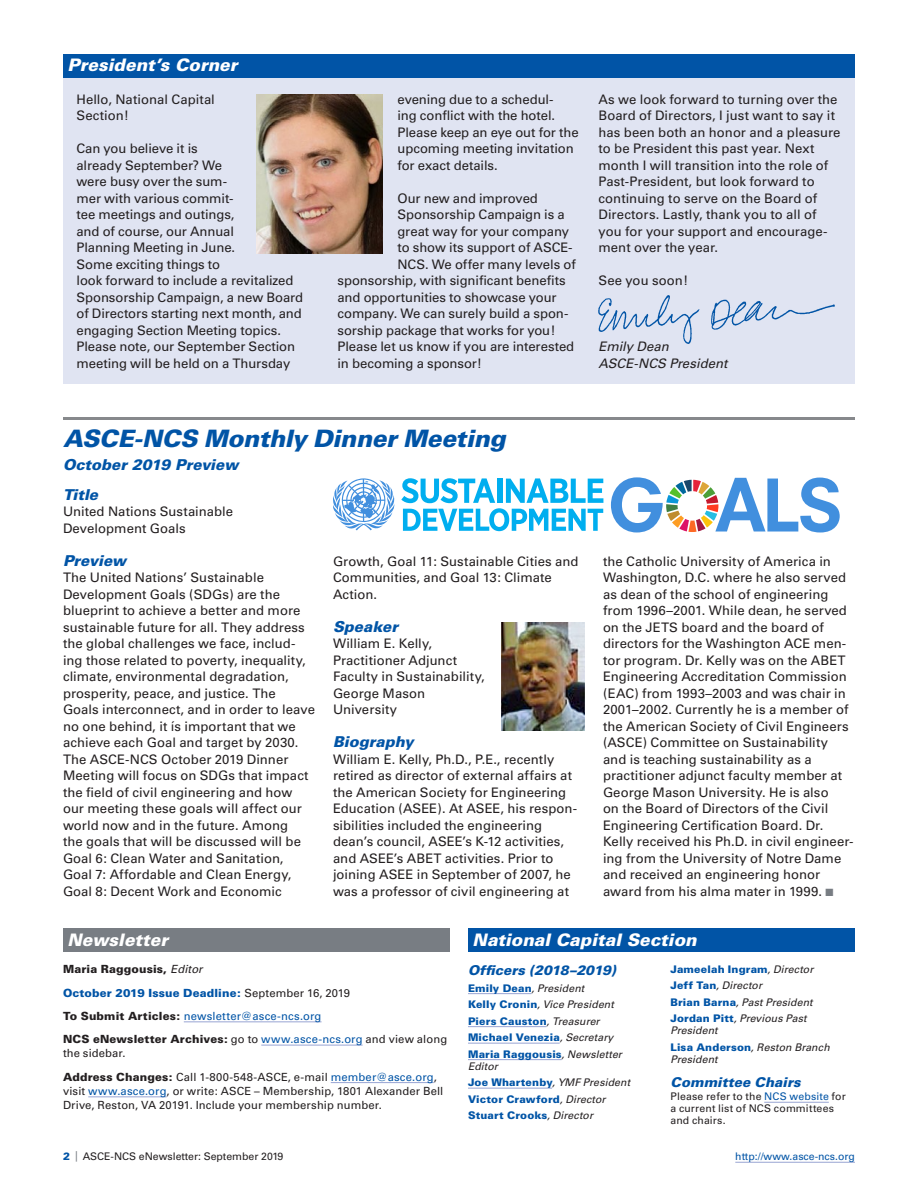
<style>
.page{position:relative;width:918px;height:1188px;background:#fff}
.page>*{position:absolute;margin:0;border:0;box-sizing:border-box;transform-origin:0 0}
.Head_1{font:italic 900 24px "Univers";letter-spacing:-.01em;color:#0154a6}
.Department_Head{font:italic 900 17.25px "Univers";color:#fff}
.Head_2{font:italic 900 15px "Univers";color:#0154a6}
.Head_2_Subhead{font:italic 900 15px "Univers";letter-spacing:-.005em;color:#0154a6}
.Officers_Subhead{font:italic 900 13.5px "Univers";color:#0154a6}
.Text{font:13.2px/16.5px "Univers";color:#231f20}
.Text-2{font:italic 13.2px/16.5px "Univers";color:#231f20}
.Masthead_Text{font:11.25px/14.2px "Univers";letter-spacing:.01em;color:#231f20}
.Masthead_Text-2{font:900 11.25px "Univers";letter-spacing:.01em;color:#0154a6}
.Masthead_Text-3{font:11.25px "Univers";letter-spacing:.015em;color:#0154a6}
.Masthead_Text-4{font:900 11.25px "Univers";letter-spacing:.015em;color:#231f20}
.Officers_Name{font:italic 10.5px/12px "Univers";letter-spacing:.005em;color:#231f20}
.Officers_Name-2{font:900 10.5px "Univers";letter-spacing:.015em;color:#0154a6}
.Officers{font:10.5px/12px "Univers";letter-spacing:.01em;color:#231f20}
.t1{font:10.5px "Univers";color:#0154a6}
.s1{color:#787d83}
.s2{font-weight:400;font-style:italic}
.s3{font-weight:400;color:#231f20}
.s4{font-weight:900;color:#231f20}
.s5{font-weight:900}
.s6{color:#0154a6}
.s7{font-weight:900;font-style:normal;color:#0154a6}
.s8{font-weight:400;font-style:italic;color:#231f20}
.s9{font-weight:900;color:#0154a6}
</style>
<div class="page">
<hr style="left:735px;top:1162px;width:120px;height:1px;background:#98a4d3">
<div style="left:63px;top:54px;width:792px;height:330px;background:#e0e4f2"></div>
<img style="left:598px;top:296px;width:237px;height:48px">
<div style="left:63px;top:54px;width:792px;height:24px;background:#0154a6"></div>
<img style="left:256px;top:94px;width:126px;height:160px">
<hr style="left:184px;top:1022px;width:138px;height:1px;background:#98a4d3">
<hr style="left:261px;top:1045px;width:102px;height:1px;background:#98a4d3">
<hr style="left:331px;top:1082px;width:103px;height:1px;background:#98a4d3">
<hr style="left:88px;top:1097px;width:79px;height:1px;background:#98a4d3">
<div style="left:63px;top:928px;width:387px;height:24px;background:#787d83"></div>
<hr style="left:468px;top:993px;width:63px;height:1px;background:#98a4d3">
<hr style="left:468px;top:1026px;width:78px;height:1px;background:#98a4d3">
<hr style="left:468px;top:1043px;width:92px;height:1px;background:#98a4d3">
<hr style="left:468px;top:1059px;width:94px;height:1px;background:#98a4d3">
<hr style="left:468px;top:1088px;width:84px;height:1px;background:#98a4d3">
<hr style="left:764px;top:1102px;width:65px;height:1px;background:#98a4d3">
<div style="left:468px;top:928px;width:387px;height:24px;background:#0154a6"></div>
<hr style="left:63px;top:417px;width:792px;height:3px;background:#87898c">
<img style="left:501px;top:622px;width:84px;height:108px">
<svg style="left:401px;top:478px;width:202px;height:53px"></svg>
<svg style="left:333px;top:478px;width:62px;height:52px"></svg>
<svg style="left:611px;top:477px;width:229px;height:55px"></svg>
<p class="Department_Head" style="left:68px;top:54px;width:172px">President’s Corner</p>
<p class="Text" style="left:76px;top:91px;width:140px">Hello, National Capital<br>Section!</p>
<p class="Text" style="left:76px;top:140px;width:228px">Can you believe it is<br>already September? We<br>were busy over the sum-<br>mer with various commit-<br>tee meetings and outings,<br>and of course, our Annual<br>Planning Meeting in June.<br>Some exciting things to<br>look forward to include a revitalized<br>Sponsorship Campaign, a new Board of Directors starting next month, and engaging Section Meeting topics.<br>Please note, our September Section meeting will be held on a Thursday</p>
<p class="Text" style="left:398px;top:91px;width:183px">evening due to a schedul-<br>ing conflict with the hotel.<br>Please keep an eye out for the upcoming meeting invitation for exact details.</p>
<p class="Text" style="left:398px;top:190px;width:142px">Our new and improved</p>
<p class="Text" style="left:398px;top:206px;width:169px">Sponsorship Campaign is a</p>
<p class="Text" style="left:398px;top:223px;width:173px">great way for your company</p>
<p class="Text" style="left:398px;top:239px;width:177px">to show its support of ASCE-</p>
<p class="Text" style="left:398px;top:256px;width:180px">NCS. We offer many levels of</p>
<p class="Text" style="left:338px;top:272px;width:230px">sponsorship, with significant benefits</p>
<p class="Text" style="left:338px;top:289px;width:221px">and opportunities to showcase your</p>
<p class="Text" style="left:338px;top:305px;width:232px">company. We can surely build a spon-</p>
<p class="Text" style="left:338px;top:322px;width:219px">sorship package that works for you!</p>
<p class="Text" style="left:338px;top:338px;width:238px">Please let us know if you are interested</p>
<p class="Text" style="left:338px;top:355px;width:146px">in becoming a sponsor!</p>
<p class="Text" style="left:598px;top:91px;width:244px">As we look forward to turning over the Board of Directors, I just want to say it has been both an honor and a pleasure to be President this past year. Next month I will transition into the role of Past-President, but look forward to continuing to serve on the Board of Directors. Lastly, thank you to all of you for your support and encourage&shy;ment over the year.</p>
<p class="Text" style="left:598px;top:272px;width:91px">See you soon!</p>
<p class="Text-2" style="left:598px;top:338px;width:131px">Emily Dean<br>ASCE-NCS President</p>
<p class="Head_1" style="left:63px;top:423px;width:444px">ASCE-NCS Monthly Dinner Meeting</p>
<p class="Head_2_Subhead" style="left:63px;top:455px;width:177px">October 2019 Preview</p>
<p class="Head_2" style="left:63px;top:485px;width:37px">Title</p>
<p class="Text" style="left:63px;top:503px;width:172px">United Nations Sustainable<br>Development Goals</p>
<p class="Head_2" style="left:63px;top:551px;width:65px">Preview</p>
<p class="Text" style="left:63px;top:569px;width:253px">The United Nations’ Sustainable Development Goals (SDGs) are the blueprint to achieve a better and more sustainable future for all. They address the global challenges we face, includ&shy;ing those related to poverty, inequality, climate, environmental degradation, prosperity, peace, and justice. The Goals interconnect, and in order to leave no one behind, it ís important that we achieve each Goal and target by 2030.<br>The ASCE-NCS October 2019 Dinner Meeting will focus on SDGs that impact the field of civil engineering and how our meeting these goals will affect our world now and in the future. Among<br>the goals that will be discussed will be Goal 6: Clean Water and Sanitation, Goal 7: Affordable and Clean Energy, Goal 8: Decent Work and Economic</p>
<p class="Text" style="left:333px;top:553px;width:247px">Growth, Goal 11: Sustainable Cities and<br>Communities, and Goal 13: Climate<br>Action.</p>
<p class="Head_2" style="left:333px;top:617px;width:67px">Speaker</p>
<p class="Text" style="left:333px;top:635px;width:153px">William E. Kelly,<br>Practitioner Adjunct<br>Faculty in Sustainability,<br>George Mason<br>University</p>
<p class="Head_2" style="left:333px;top:732px;width:82px">Biography</p>
<p class="Text" style="left:333px;top:751px;width:246px">William E. Kelly, Ph.D., P.E., recently retired as director of external affairs at the American Society for Engineering Education (ASEE). At ASEE, his respon&shy;sibilities included the engineering dean’s council, ASEE’s K-12 activities, and ASEE’s ABET activities. Prior to joining ASEE in September of 2007, he was a professor of civil engineering at</p>
<p class="Text" style="left:603px;top:553px;width:252px">the Catholic University of America in Washington, D.C. where he also served as dean of the school of engineering from 1996–2001. While dean, he served on the JETS board and the board of directors for the Washington ACE men&shy;tor program. Dr. Kelly was on the ABET Engineering Accreditation Commission (EAC) from 1993–2003 and was chair in 2001–2002. Currently he is a member of the American Society of Civil Engineers (ASCE) Committee on Sustainability and is teaching sustainability as a practitioner adjunct faculty member at George Mason University. He is also<br>on the Board of Directors of the Civil Engineering Certification Board. Dr.<br>Kelly received his Ph.D. in civil engineer&shy;ing from the University of Notre Dame and received an engineering honor award from his alma mater in 1999. <span class="s1">■</span></p>
<p class="Department_Head" style="left:68px;top:929px;width:102px">Newsletter</p>
<p class="Masthead_Text-4" style="left:63px;top:962px;width:141px">Maria Raggousis, <span class="s2">Editor</span></p>
<p class="Masthead_Text-2" style="left:63px;top:986px;width:289px">October 2019 Issue Deadline: <span class="s3">September 16, 2019</span></p>
<p class="Masthead_Text-3" style="left:63px;top:1009px;width:260px"><span class="s4">To Submit Articles:</span> newsletter@asce-ncs.org</p>
<p class="Masthead_Text" style="left:63px;top:1032px;width:386px"><span class="s5">NCS eNewsletter Archives:</span> go to <span class="s6">www.asce-ncs.org</span> and view along the sidebar.</p>
<p class="Masthead_Text" style="left:63px;top:1070px;width:382px"><span class="s5">Address Changes:</span> Call 1-800-548-ASCE, e-mail <span class="s6">member@asce.org</span>, visit <span class="s6">www.asce.org</span>, or write: ASCE – Membership, 1801 Alexander Bell<br>Drive, Reston, VA 20191. Include your membership number.</p>
<p class="Department_Head" style="left:472px;top:929px;width:226px">National Capital Section</p>
<p class="Officers_Subhead" style="left:468px;top:962px;width:150px">Officers (2018–2019)</p>
<p class="Officers_Name" style="left:468px;top:982px;width:118px"><span class="s7">Emily Dean</span>, President</p>
<p class="Officers_Name" style="left:468px;top:999px;width:147px"><span class="s7">Kelly Cronin</span>, Vice President</p>
<p class="Officers_Name-2" style="left:468px;top:1014px;width:133px">Piers Causton<span class="s8">, Treasurer</span></p>
<p class="Officers_Name-2" style="left:468px;top:1031px;width:147px">Michael Venezia<span class="s8">, Secretary</span></p>
<p class="Officers_Name" style="left:468px;top:1048px;width:156px"><span class="s7">Maria Raggousis</span>, Newsletter<br>Editor</p>
<p class="Officers_Name" style="left:468px;top:1077px;width:164px"><span class="s7">Joe Whartenby</span>, YMF President</p>
<p class="Officers_Name-2" style="left:468px;top:1092px;width:139px">Victor Crawford<span class="s8">, Director</span></p>
<p class="Officers_Name-2" style="left:468px;top:1109px;width:127px">Stuart Crooks<span class="s8">, Director</span></p>
<p class="Officers_Name-2" style="left:670px;top:963px;width:145px">Jameelah Ingram<span class="s8">, Director</span></p>
<p class="Officers_Name" style="left:670px;top:980px;width:93px"><span class="s7">Jeff Tan</span>, Director</p>
<p class="Officers_Name" style="left:670px;top:996px;width:144px"><span class="s7">Brian Barna</span>, Past President</p>
<p class="Officers_Name" style="left:670px;top:1013px;width:138px"><span class="s7">Jordan Pitt</span>, Previous Past<br>President</p>
<p class="Officers_Name" style="left:670px;top:1041px;width:161px"><span class="s7">Lisa Anderson</span>, Reston Branch<br>President</p>
<p class="Officers_Subhead" style="left:670px;top:1074px;width:132px">Committee Chairs</p>
<p class="Officers" style="left:670px;top:1091px;width:177px">Please refer to the <span class="s6">NCS website</span> for a current list of NCS committees and chairs.</p>
<p class="Officers" style="left:63px;top:1151px;width:222px"><span class="s9">2</span> <span class="s1">|</span> ASCE-NCS eNewsletter: September 2019</p>
<p class="t1" style="left:735px;top:1150px;width:121px">http://www.asce-ncs.org</p>
</div>
